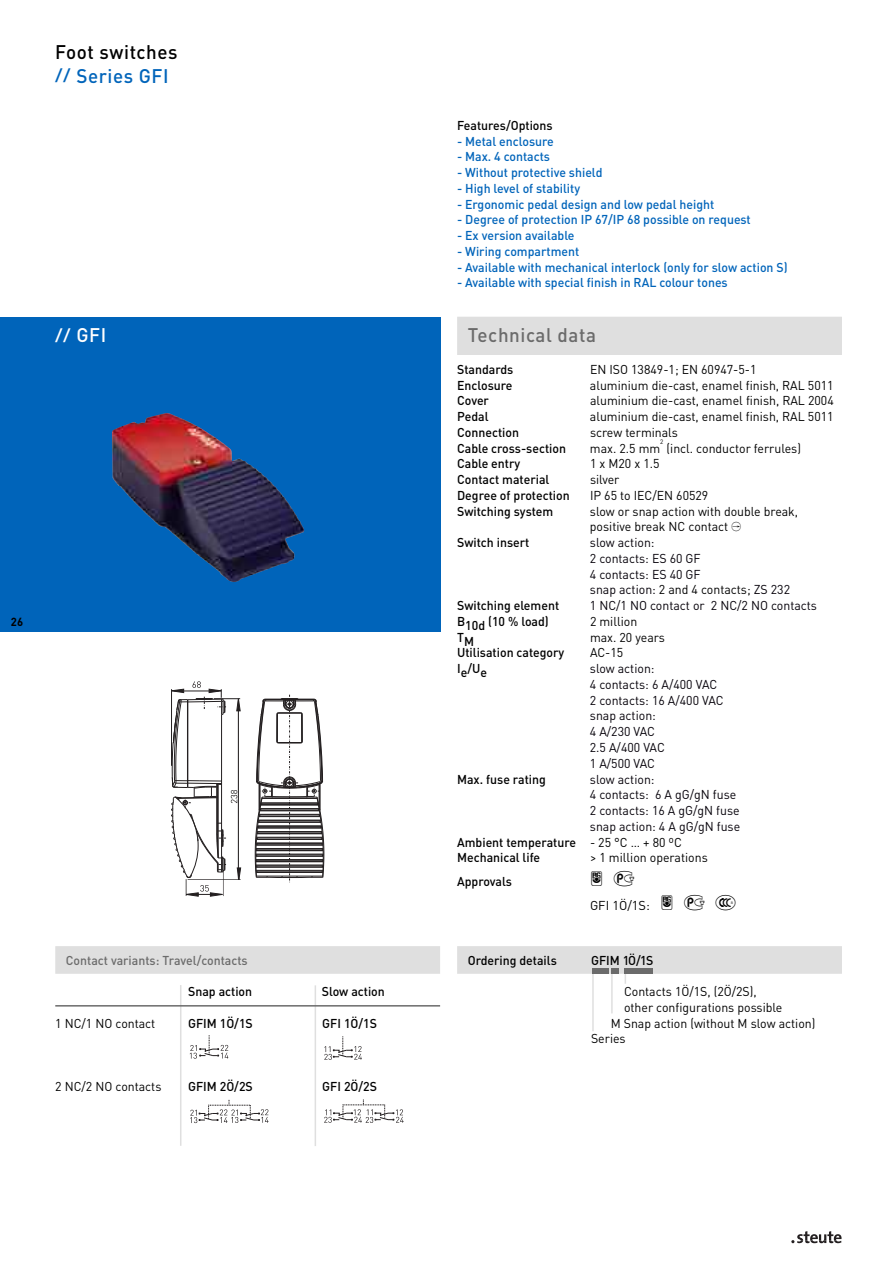
<style>
.page{position:relative;width:893px;height:1263px;background:#fff}
.page>*{position:absolute;margin:0;border:0;box-sizing:border-box;transform-origin:0 0}
.t1{font:21px "Sign";color:#000}
.t2{font:500 19.5px/23.7px "DIN Pro";letter-spacing:.03em;color:#000}
.t3{font:500 19.5px "DIN Pro";letter-spacing:.03em;color:#6b6b6b}
.t4{font:500 19.5px "DIN Pro";color:#fff}
.t5{font:12.75px/15.8px "DIN Pro";color:#000}
.t6{font:500 12.75px "DIN Pro";color:#000}
.t7{font:500 12.75px "DIN Pro";color:#0064ba}
.t8{font:12.75px/15.8px "DIN Pro";color:#050009}
.t9{font:500 12.75px "DIN Pro";color:#6b6b6b}
.t10{font:700 11.7px "DIN";color:#000}
.t11{font:6.3px "DIN Pro";color:#000}
.s1{font-size:16.2px;color:#0064ba}
.s2{color:#0064ba}
.s3{font-size:16.2px}
.s4{font-family:"Sign"}
.s5{color:#000}
.s6{font-weight:400}
.s7{font-family:"Sign";font-size:21px}
</style>
<div class="page">
<div style="left:0;top:317px;width:441px;height:314px;background:#0064ba"></div>
<img style="left:112px;top:413px;width:192px;height:169px">
<svg style="left:171px;top:681px;width:70px;height:216px"></svg>
<svg style="left:255px;top:695px;width:69px;height:188px"></svg>
<hr style="left:180px;top:985px;width:1px;height:161px;background:#dfdfdf">
<svg style="left:190px;top:1035px;width:38px;height:24px"></svg>
<svg style="left:791px;top:1231px;width:50px;height:12px"></svg>
<svg style="left:190px;top:1100px;width:79px;height:23px"></svg>
<hr style="left:315px;top:985px;width:1px;height:161px;background:#dfdfdf">
<svg style="left:324px;top:1036px;width:38px;height:24px"></svg>
<svg style="left:324px;top:1099px;width:80px;height:24px"></svg>
<div style="left:457px;top:946px;width:385px;height:28px;background:#dfdfdf"></div>
<div style="left:457px;top:317px;width:385px;height:38px;background:#dfdfdf"></div>
<hr style="left:592px;top:972px;width:2px;height:59px;background:#dfdfdf">
<hr style="left:611px;top:972px;width:2px;height:41px;background:#dfdfdf">
<div style="left:592px;top:968px;width:17px;height:6px;background:#6b6b6b"></div>
<div style="left:611px;top:968px;width:8px;height:6px;background:#6b6b6b"></div>
<div style="left:624px;top:968px;width:29px;height:6px;background:#6b6b6b"></div>
<div style="left:55px;top:946px;width:385px;height:28px;background:#dfdfdf"></div>
<hr style="left:55px;top:1005px;width:385px;height:1px;background:#6b6b6b">
<p class="t2" style="left:55px;top:42px;width:124px">Foot switches <span class="s1">//</span> <span class="s2">Series GFI</span></p>
<p class="t4" style="left:55px;top:329px;width:53px"><span class="s3">//</span> GFI</p>
<p class="t10" style="left:11px;top:618px;width:14px">26</p>
<p class="t9" style="left:66px;top:955px;width:183px">Contact variants: Travel/contacts</p>
<p class="t6" style="left:188px;top:987px;width:66px">Snap action</p>
<p class="t6" style="left:322px;top:987px;width:64px">Slow action</p>
<p class="t5" style="left:55px;top:1016px;width:102px">1 NC/1 NO contact</p>
<p class="t6" style="left:188px;top:1018px;width:66px">GFIM 1Ö/1S</p>
<p class="t6" style="left:322px;top:1018px;width:56px">GFI 1Ö/1S</p>
<p class="t5" style="left:55px;top:1079px;width:108px">2 NC/2 NO contacts</p>
<p class="t6" style="left:188px;top:1081px;width:66px">GFIM 2Ö/2S</p>
<p class="t6" style="left:322px;top:1081px;width:56px">GFI 2Ö/2S</p>
<p class="t6" style="left:457px;top:121px;width:97px">Features/Options</p>
<p class="t7" style="left:457px;top:136px;width:98px">- Metal enclosure</p>
<p class="t7" style="left:457px;top:152px;width:94px">- Max. 4 contacts</p>
<p class="t7" style="left:457px;top:168px;width:147px">- Without protective shield</p>
<p class="t7" style="left:457px;top:184px;width:124px">- High level of stability</p>
<p class="t7" style="left:457px;top:199px;width:259px">- Ergonomic pedal design and low pedal height</p>
<p class="t7" style="left:457px;top:215px;width:295px">- Degree of protection IP 67/IP 68 possible on request</p>
<p class="t7" style="left:457px;top:231px;width:119px">- Ex version available</p>
<p class="t7" style="left:457px;top:247px;width:124px">- Wiring compartment</p>
<p class="t7" style="left:457px;top:262px;width:332px">- Available with mechanical interlock (only for slow action S)</p>
<p class="t7" style="left:457px;top:278px;width:272px">- Available with special finish in RAL colour tones</p>
<p class="t3" style="left:468px;top:329px;width:130px">Technical data</p>
<p class="t6" style="left:457px;top:365px;width:58px">Standards</p>
<p class="t5" style="left:590px;top:363px;width:168px">EN ISO 13849-1; EN 60947-5-1</p>
<p class="t6" style="left:457px;top:381px;width:57px">Enclosure</p>
<p class="t5" style="left:590px;top:379px;width:245px">aluminium die-cast, enamel finish, RAL 5011</p>
<p class="t6" style="left:457px;top:396px;width:33px">Cover</p>
<p class="t5" style="left:590px;top:394px;width:245px">aluminium die-cast, enamel finish, RAL 2004</p>
<p class="t6" style="left:457px;top:412px;width:33px">Pedal</p>
<p class="t5" style="left:590px;top:410px;width:245px">aluminium die-cast, enamel finish, RAL 5011</p>
<p class="t6" style="left:457px;top:428px;width:63px">Connection</p>
<p class="t5" style="left:590px;top:426px;width:90px">screw terminals</p>
<p class="t6" style="left:457px;top:444px;width:110px">Cable cross-section</p>
<p class="t5" style="left:590px;top:442px;width:72px">max. 2.5 mm</p>
<p class="t11" style="left:660px;top:439px;width:5px">2</p>
<p class="t5" style="left:667px;top:442px;width:136px">(incl. conductor ferrules)</p>
<p class="t6" style="left:457px;top:459px;width:65px">Cable entry</p>
<p class="t5" style="left:590px;top:457px;width:71px">1 x M20 x 1.5</p>
<p class="t6" style="left:457px;top:475px;width:94px">Contact material</p>
<p class="t5" style="left:590px;top:473px;width:31px">silver</p>
<p class="t6" style="left:457px;top:491px;width:114px">Degree of protection</p>
<p class="t5" style="left:590px;top:489px;width:120px">IP 65 to IEC/EN 60529</p>
<p class="t6" style="left:457px;top:507px;width:98px">Switching system</p>
<p class="t5" style="left:590px;top:505px;width:210px">slow or snap action with double break, positive break NC contact <span class="s4">A</span></p>
<p class="t6" style="left:457px;top:538px;width:74px">Switch insert</p>
<p class="t8" style="left:590px;top:536px;width:202px">slow action:<br>2 contacts: ES 60 GF<br>4 contacts: ES 40 GF<br>snap action: <span class="s5">2 and 4 contacts;</span> ZS 232</p>
<p class="t6" style="left:457px;top:601px;width:104px">Switching element</p>
<p class="t8" style="left:590px;top:599px;width:229px">1 NC/1 NO contact or 2 NC/2 NO contacts</p>
<p class="t6" style="left:457px;top:617px;width:93px">B10d (10 % load)</p>
<p class="t5" style="left:590px;top:615px;width:49px">2 million</p>
<p class="t6" style="left:457px;top:635px;width:18px">TM</p>
<p class="t5" style="left:590px;top:631px;width:76px">max. 20 years</p>
<p class="t6" style="left:457px;top:648px;width:109px">Utilisation category</p>
<p class="t5" style="left:590px;top:646px;width:35px">AC-15</p>
<p class="t6" style="left:457px;top:664px;width:31px">Ie/Ue</p>
<p class="t8" style="left:590px;top:662px;width:135px">slow action:<br>4 contacts: 6 A/400 VAC<br>2 contacts: 16 A/400 VAC snap action:<br>4 A/230 VAC<br>2.5 A/400 VAC<br>1 A/500 VAC</p>
<p class="t6" style="left:457px;top:774px;width:90px">Max. fuse rating</p>
<p class="t8" style="left:590px;top:772px;width:66px">slow action:</p>
<p class="t8" style="left:590px;top:788px;width:148px">4 contacts: 6 A gG/gN fuse</p>
<p class="t8" style="left:590px;top:804px;width:151px">2 contacts: 16 A gG/gN fuse</p>
<p class="t8" style="left:590px;top:820px;width:152px">snap action: 4 A gG/gN fuse</p>
<p class="t6" style="left:457px;top:837px;width:226px">Ambient temperature <span class="s6">- 25 °C … + 80 ºC</span></p>
<p class="t6" style="left:457px;top:853px;width:85px">Mechanical life</p>
<p class="t5" style="left:590px;top:851px;width:119px">&gt; 1 million operations</p>
<p class="t6" style="left:457px;top:877px;width:56px">Approvals</p>
<p class="t1" style="left:590px;top:866px;width:46px">H E</p>
<p class="t5" style="left:590px;top:898px;width:148px">GFI 1Ö/1S: <span class="s7">H E A</span></p>
<p class="t6" style="left:468px;top:955px;width:91px">Ordering details</p>
<p class="t6" style="left:591px;top:955px;width:64px">GFIM 1Ö/1S</p>
<p class="t5" style="left:624px;top:985px;width:134px">Contacts 1Ö/1S, (2Ö/2S),</p>
<p class="t5" style="left:624px;top:1001px;width:160px">other configurations possible</p>
<p class="t5" style="left:611px;top:1016px;width:206px">M Snap action (without M slow action)</p>
<p class="t5" style="left:591px;top:1032px;width:36px">Series</p>
</div>
